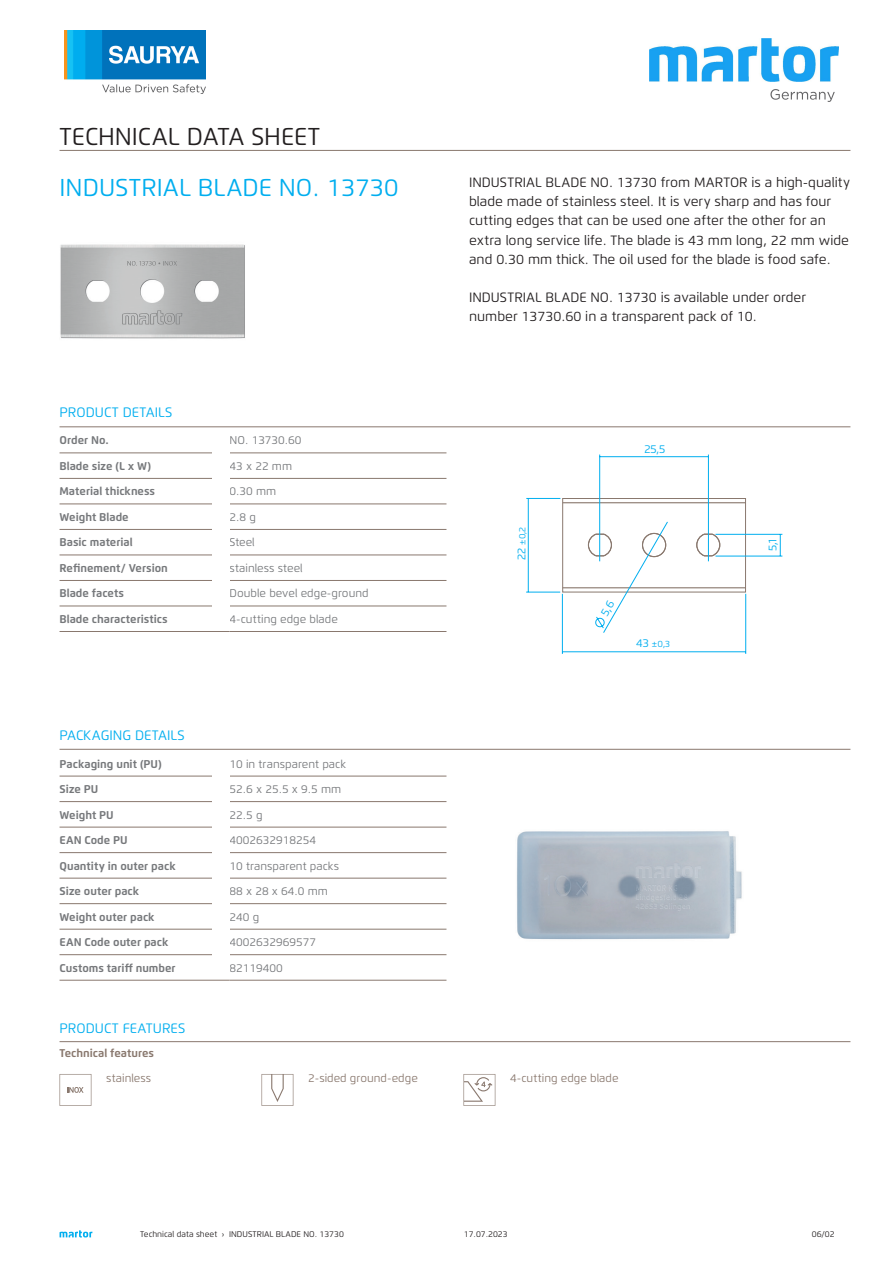
<style>
.page{position:relative;width:893px;height:1263px;background:#fff}
.page>*{position:absolute;margin:0;border:0;box-sizing:border-box;transform-origin:0 0}
.t1{font:24.3px "Flexo";color:#00aeef}
.t2{font:24.3px "Flexo";color:#231f20}
.t3{font:13.65px "Flexo";color:#00aeef}
.t4{font:13.5px/19.2px "Flexo";color:#231f20}
.t5{font:700 11.25px "Flexo";color:#76787b}
.t6{font:11.25px "Flexo";color:#76787b}
.t7{font:11.25px "Flexo";color:#89786e}
.t8{font:700 11.25px "Flexo";color:#89786e}
.t9{font:11.25px "Flexo";color:#00aeef}
.t10{font:9px "Flexo";color:#00aeef}
.t11{font:8.25px "Flexo";color:#231f20}
.s1{font-size:11.25px}
</style>
<div class="page">
<img style="left:60px;top:244px;width:185px;height:95px">
<svg style="left:526px;top:454px;width:256px;height:200px"></svg>
<img style="left:517px;top:831px;width:225px;height:109px">
<svg style="left:60px;top:1230px;width:32px;height:7px"></svg>
<hr style="left:230px;top:631px;width:216px;height:1px;background:#89786e">
<hr style="left:60px;top:631px;width:170px;height:1px;background:#89786e">
<hr style="left:230px;top:606px;width:216px;height:1px;background:#89786e">
<hr style="left:60px;top:606px;width:170px;height:1px;background:#89786e">
<hr style="left:230px;top:580px;width:216px;height:1px;background:#89786e">
<hr style="left:60px;top:580px;width:170px;height:1px;background:#89786e">
<hr style="left:230px;top:555px;width:216px;height:1px;background:#89786e">
<hr style="left:60px;top:555px;width:170px;height:1px;background:#89786e">
<hr style="left:230px;top:529px;width:216px;height:1px;background:#89786e">
<hr style="left:60px;top:529px;width:170px;height:1px;background:#89786e">
<hr style="left:230px;top:503px;width:216px;height:1px;background:#89786e">
<hr style="left:60px;top:503px;width:170px;height:1px;background:#89786e">
<hr style="left:230px;top:478px;width:216px;height:1px;background:#89786e">
<hr style="left:60px;top:478px;width:170px;height:1px;background:#89786e">
<hr style="left:230px;top:452px;width:216px;height:1px;background:#89786e">
<hr style="left:60px;top:452px;width:170px;height:1px;background:#89786e">
<hr style="left:230px;top:980px;width:216px;height:1px;background:#89786e">
<hr style="left:60px;top:980px;width:170px;height:1px;background:#89786e">
<hr style="left:230px;top:954px;width:216px;height:1px;background:#89786e">
<hr style="left:60px;top:954px;width:170px;height:1px;background:#89786e">
<hr style="left:230px;top:929px;width:216px;height:1px;background:#89786e">
<hr style="left:60px;top:929px;width:170px;height:1px;background:#89786e">
<hr style="left:230px;top:903px;width:216px;height:1px;background:#89786e">
<hr style="left:60px;top:903px;width:170px;height:1px;background:#89786e">
<hr style="left:230px;top:878px;width:216px;height:1px;background:#89786e">
<hr style="left:60px;top:878px;width:170px;height:1px;background:#89786e">
<hr style="left:230px;top:852px;width:216px;height:1px;background:#89786e">
<hr style="left:60px;top:852px;width:170px;height:1px;background:#89786e">
<hr style="left:230px;top:827px;width:216px;height:1px;background:#89786e">
<hr style="left:60px;top:827px;width:170px;height:1px;background:#89786e">
<hr style="left:230px;top:801px;width:216px;height:1px;background:#89786e">
<hr style="left:60px;top:801px;width:170px;height:1px;background:#89786e">
<hr style="left:230px;top:776px;width:216px;height:1px;background:#89786e">
<hr style="left:60px;top:776px;width:170px;height:1px;background:#89786e">
<hr style="left:60px;top:426px;width:790px;height:1px;background:#89786e">
<hr style="left:60px;top:150px;width:790px;height:1px;background:#89786e">
<div style="left:213px;top:429px;width:17px;height:194px;background:#fff"></div>
<hr style="left:60px;top:749px;width:790px;height:1px;background:#89786e">
<div style="left:213px;top:752px;width:17px;height:220px;background:#fff"></div>
<hr style="left:60px;top:1041px;width:790px;height:1px;background:#89786e">
<svg style="left:60px;top:1074px;width:31px;height:32px"></svg>
<svg style="left:261px;top:1074px;width:32px;height:32px"></svg>
<svg style="left:463px;top:1074px;width:32px;height:32px"></svg>
<img style="left:65px;top:30px;width:141px;height:64px">
<img style="left:649px;top:38px;width:189px;height:64px">
<svg style="left:595px;top:600px;width:19px;height:29px"></svg>
<h1 class="t2" style="left:60px;top:121px;width:262px">TECHNICAL DATA SHEET</h1>
<h1 class="t1" style="left:60px;top:172px;width:341px">INDUSTRIAL BLADE NO. 13730</h1>
<p class="t3" style="left:60px;top:404px;width:114px">PRODUCT DETAILS</p>
<p class="t5" style="left:60px;top:434px;width:51px">Order No.</p>
<p class="t6" style="left:230px;top:434px;width:73px">NO. 13730.60</p>
<p class="t5" style="left:60px;top:459px;width:93px">Blade size (L x W)</p>
<p class="t6" style="left:230px;top:459px;width:64px">43 x 22 mm</p>
<p class="t5" style="left:60px;top:485px;width:97px">Material thickness</p>
<p class="t6" style="left:230px;top:485px;width:48px">0.30 mm</p>
<p class="t5" style="left:60px;top:510px;width:71px">Weight Blade</p>
<p class="t6" style="left:230px;top:510px;width:28px">2.8 g</p>
<p class="t5" style="left:60px;top:536px;width:75px">Basic material</p>
<p class="t6" style="left:230px;top:536px;width:27px">Steel</p>
<p class="t5" style="left:60px;top:561px;width:110px">Refinement/ Version</p>
<p class="t6" style="left:230px;top:561px;width:75px">stainless steel</p>
<p class="t5" style="left:60px;top:587px;width:66px">Blade facets</p>
<p class="t6" style="left:230px;top:587px;width:141px">Double bevel edge-ground</p>
<p class="t5" style="left:60px;top:612px;width:110px">Blade characteristics</p>
<p class="t6" style="left:230px;top:612px;width:110px">4-cutting edge blade</p>
<p class="t3" style="left:60px;top:727px;width:127px">PACKAGING DETAILS</p>
<p class="t5" style="left:60px;top:757px;width:104px">Packaging unit (PU)</p>
<p class="t6" style="left:230px;top:757px;width:118px">10 in transparent pack</p>
<p class="t5" style="left:60px;top:782px;width:40px">Size PU</p>
<p class="t6" style="left:230px;top:782px;width:113px">52.6 x 25.5 x 9.5 mm</p>
<p class="t5" style="left:60px;top:808px;width:56px">Weight PU</p>
<p class="t6" style="left:230px;top:808px;width:35px">22.5 g</p>
<p class="t5" style="left:60px;top:833px;width:70px">EAN Code PU</p>
<p class="t6" style="left:230px;top:833px;width:88px">4002632918254</p>
<p class="t5" style="left:60px;top:859px;width:118px">Quantity in outer pack</p>
<p class="t6" style="left:230px;top:859px;width:111px">10 transparent packs</p>
<p class="t5" style="left:60px;top:884px;width:81px">Size outer pack</p>
<p class="t6" style="left:230px;top:884px;width:100px">88 x 28 x 64.0 mm</p>
<p class="t5" style="left:60px;top:910px;width:97px">Weight outer pack</p>
<p class="t6" style="left:230px;top:910px;width:31px">240 g</p>
<p class="t5" style="left:60px;top:935px;width:110px">EAN Code outer pack</p>
<p class="t6" style="left:230px;top:935px;width:88px">4002632969577</p>
<p class="t5" style="left:60px;top:961px;width:118px">Customs tariff number</p>
<p class="t6" style="left:230px;top:961px;width:55px">82119400</p>
<p class="t4" style="left:469px;top:173px;width:382px">INDUSTRIAL BLADE NO. 13730 from MARTOR is a high-quality blade made of stainless steel. It is very sharp and has four cutting edges that can be used one after the other for an extra long service life. The blade is 43 mm long, 22 mm wide and 0.30 mm thick. The oil used for the blade is food safe.</p>
<p class="t4" style="left:469px;top:288px;width:339px">INDUSTRIAL BLADE NO. 13730 is available under order number 13730.60 in a transparent pack of 10.</p>
<p class="t10" style="left:517px;top:560px;width:35px;rotate:-90deg"><span class="s1">22</span> ±0,2</p>
<p class="t9" style="left:644px;top:442px;width:22px">25,5</p>
<p class="t10" style="left:636px;top:638px;width:35px"><span class="s1">43</span> ±0,3</p>
<p class="t9" style="left:766px;top:551px;width:14px;rotate:-90deg">5,1</p>
<p class="t3" style="left:60px;top:1020px;width:127px">PRODUCT FEATURES</p>
<p class="t8" style="left:60px;top:1046px;width:96px">Technical features</p>
<p class="t7" style="left:106px;top:1071px;width:46px">stainless</p>
<p class="t7" style="left:308px;top:1071px;width:111px">2-sided ground-edge</p>
<p class="t7" style="left:510px;top:1071px;width:110px">4-cutting edge blade</p>
<p class="t11" style="left:140px;top:1229px;width:205px">Technical data sheet › INDUSTRIAL BLADE NO. 13730</p>
<p class="t11" style="left:464px;top:1229px;width:45px">17.07.2023</p>
<p class="t11" style="left:812px;top:1229px;width:24px">06/02</p>
</div>
